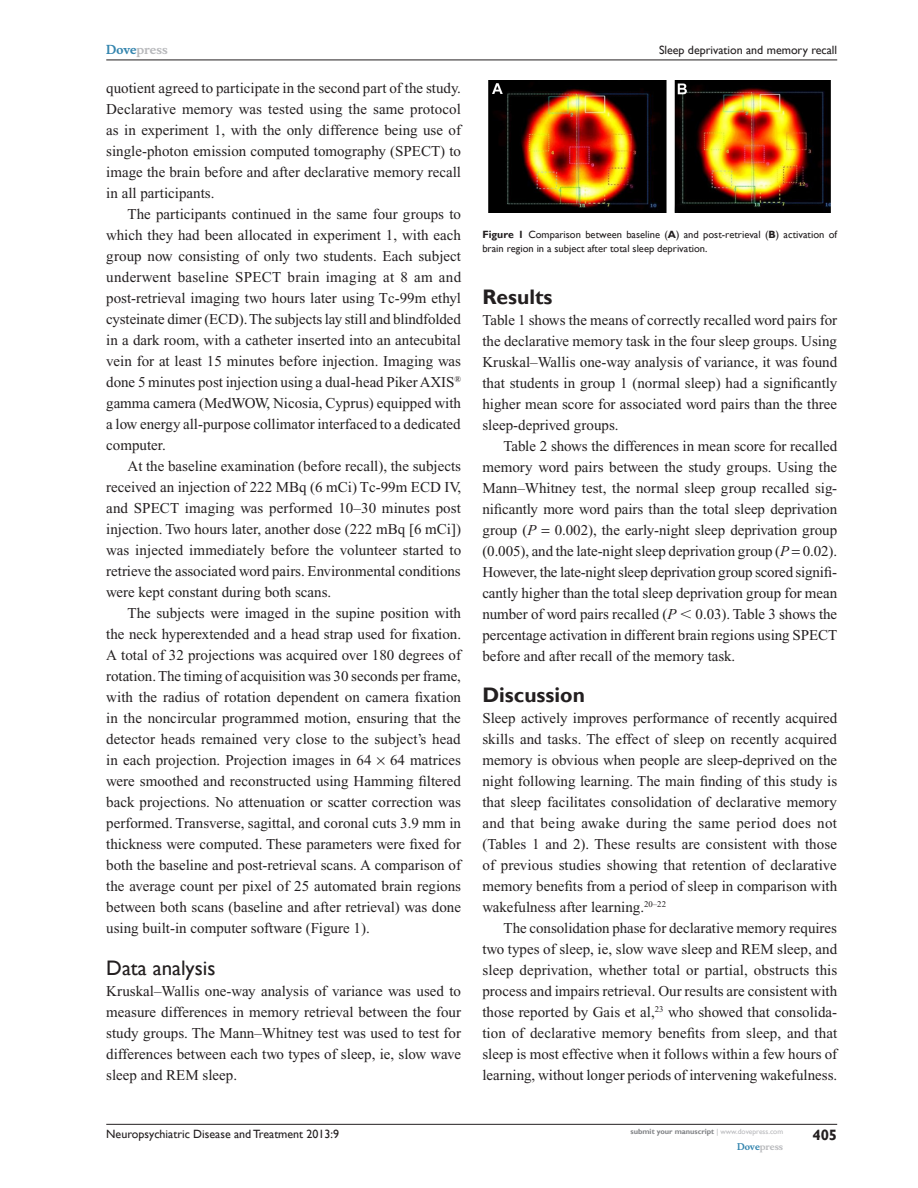
<style>
.page{position:relative;width:918px;height:1188px;background:#fff}
.page>*{position:absolute;margin:0;border:0;box-sizing:border-box;transform-origin:0 0}
.t1{font:700 21px "Gill Sans";color:#231f20}
.t2{font:21px "Gill Sans";color:#231f20}
.Tx{font:15px/21px "Times New Roman";color:#231f20;text-align:justify}
.TxF{font:15px/21px "Times New Roman";color:#231f20;text-align:justify}
.RunFolio-R{font:700 15px "Gill Sans";color:#231f20}
.RunF-R{font:12px "Gill Sans";color:#231f20}
.RunH-R{font:12px "Gill Sans";color:#231f20}
.RunH-Brand-R{font:700 12px "Musee";color:#b8b9bc}
.FC{font:10.5px/13.5px "Gill Sans";color:#231f20}
.RunF-Brand-R{font:700 9px "Musee";color:#b8b9bc}
.RunF-SubmityourMS-R{font:700 7.5px "Gill Sans";color:#808285}
.s1{color:#3485ae}
.s2{font-weight:700}
.s3{font-style:italic}
.s4{font-family:"Mathematical Pi One"}
.s5{font-weight:400;color:#b8b9bc}
</style>
<div class="page">
<img style="left:489px;top:81px;width:342px;height:132px">
<hr style="left:106px;top:1124px;width:731px;height:1px;background:#231f20">
<hr style="left:106px;top:60px;width:731px;height:1px;background:#231f20">
<p class="RunH-Brand-R" style="left:106px;top:43px;width:63px"><span class="s1">Dove</span>press</p>
<p class="TxF" style="left:106px;top:77px;width:356px">quotient agreed to participate in the second part of the study.<br>Declarative memory was tested using the same protocol as in experiment 1, with the only difference being use of single-photon emission computed tomography (SPECT) to image the brain before and after declarative memory recall in all participants.</p>
<p class="Tx" style="left:106px;top:203px;width:356px;text-indent:21px">The participants continued in the same four groups to which they had been allocated in experiment 1, with each group now consisting of only two students. Each subject underwent baseline SPECT brain imaging at 8 am and post-retrieval imaging two hours later using Tc-99m ethyl cysteinate dimer (ECD). The subjects lay still and blindfolded in a dark room, with a catheter inserted into an antecubital vein for at least 15 minutes before injection. Imaging was done 5 minutes post injection using a dual-head Piker AXIS<sup>® </sup>gamma camera (MedWOW, Nicosia, Cyprus) equipped with a low energy all-purpose collimator interfaced to a dedicated computer.</p>
<p class="Tx" style="left:106px;top:455px;width:357px;text-indent:21px">At the baseline examination (before recall), the subjects received an injection of 222 MBq (6 mCi) Tc-99m ECD IV, and SPECT imaging was performed 10–30 minutes post injection. Two hours later, another dose (222 mBq [6 mCi]) was injected immediately before the volunteer started to retrieve the associated word pairs. Environmental conditions were kept constant during both scans.</p>
<p class="Tx" style="left:106px;top:602px;width:356px;text-indent:21px">The subjects were imaged in the supine position with the neck hyperextended and a head strap used for fixation.<br>A total of 32 projections was acquired over 180 degrees of rotation. The timing of acquisition was 30 seconds per frame, with the radius of rotation dependent on camera fixation in the noncircular programmed motion, ensuring that the detector heads remained very close to the subject’s head in each projection. Projection images in 64 64 matrices were smoothed and reconstructed using Hamming filtered back projections. No attenuation or scatter correction was performed. Transverse, sagittal, and coronal cuts 3.9 mm in thickness were computed. These parameters were fixed for both the baseline and post-retrieval scans. A comparison of the average count per pixel of 25 automated brain regions between both scans (baseline and after retrieval) was done using built-in computer software (Figure 1).</p>
<h2 class="t2" style="left:106px;top:955px;width:111px">Data analysis</h2>
<p class="TxF" style="left:106px;top:980px;width:356px">Kruskal–Wallis one-way analysis of variance was used to measure differences in memory retrieval between the four study groups. The Mann–Whitney test was used to test for differences between each two types of sleep, ie, slow wave sleep and REM sleep.</p>
<p class="RunF-R" style="left:106px;top:1127px;width:235px">Neuropsychiatric Disease and Treatment 2013:9</p>
<p class="RunH-R" style="left:659px;top:43px;width:180px">Sleep deprivation and memory recall</p>
<p class="FC" style="left:482px;top:228px;width:356px"><span class="s2">Figure 1</span> Comparison between baseline (<span class="s2">A</span>) and post-retrieval (<span class="s2">B</span>) activation of brain region in a subject after total sleep deprivation.</p>
<h1 class="t1" style="left:482px;top:285px;width:72px">Results</h1>
<p class="TxF" style="left:482px;top:310px;width:356px">Table 1 shows the means of correctly recalled word pairs for the declarative memory task in the four sleep groups. Using Kruskal–Wallis one-way analysis of variance, it was found that students in group 1 (normal sleep) had a significantly higher mean score for associated word pairs than the three sleep-deprived groups.</p>
<p class="Tx" style="left:482px;top:436px;width:356px;text-indent:21px">Table 2 shows the differences in mean score for recalled memory word pairs between the study groups. Using the Mann–Whitney test, the normal sleep group recalled sig&shy;nificantly more word pairs than the total sleep deprivation group (<span class="s3">P</span> 0.002), the early-night sleep deprivation group (0.005), and the late-night sleep deprivation group (<span class="s3">P</span> 0.02).<br>However, the late-night sleep deprivation group scored signifi&shy;cantly higher than the total sleep deprivation group for mean number of word pairs recalled (<span class="s3">P</span> <span class="s4">,</span> 0.03). Table 3 shows the percentage activation in different brain regions using SPECT before and after recall of the memory task.</p>
<h1 class="t1" style="left:482px;top:682px;width:104px">Discussion</h1>
<p class="TxF" style="left:482px;top:707px;width:356px">Sleep actively improves performance of recently acquired skills and tasks. The effect of sleep on recently acquired memory is obvious when people are sleep-deprived on the night following learning. The main finding of this study is that sleep facilitates consolidation of declarative memory and that being awake during the same period does not (Tables 1 and 2). These results are consistent with those of previous studies showing that retention of declarative memory benefits from a period of sleep in comparison with wakefulness after learning.<sup>20–22</sup></p>
<p class="Tx" style="left:482px;top:917px;width:357px;text-indent:21px">The consolidation phase for declarative memory requires two types of sleep, ie, slow wave sleep and REM sleep, and sleep deprivation, whether total or partial, obstructs this process and impairs retrieval. Our results are consistent with those reported by Gais et al,<sup>23</sup> who showed that consolida&shy;tion of declarative memory benefits from sleep, and that sleep is most effective when it follows within a few hours of learning, without longer periods of intervening wakefulness.</p>
<p class="RunF-SubmityourMS-R" style="left:631px;top:1127px;width:154px">submit your manuscript <span class="s5">| www.dovepress.com</span></p>
<p class="RunF-Brand-R" style="left:737px;top:1141px;width:48px"><span class="s1">Dove</span>press</p>
<p class="RunFolio-R" style="left:812px;top:1126px;width:26px">405</p>
</div>
